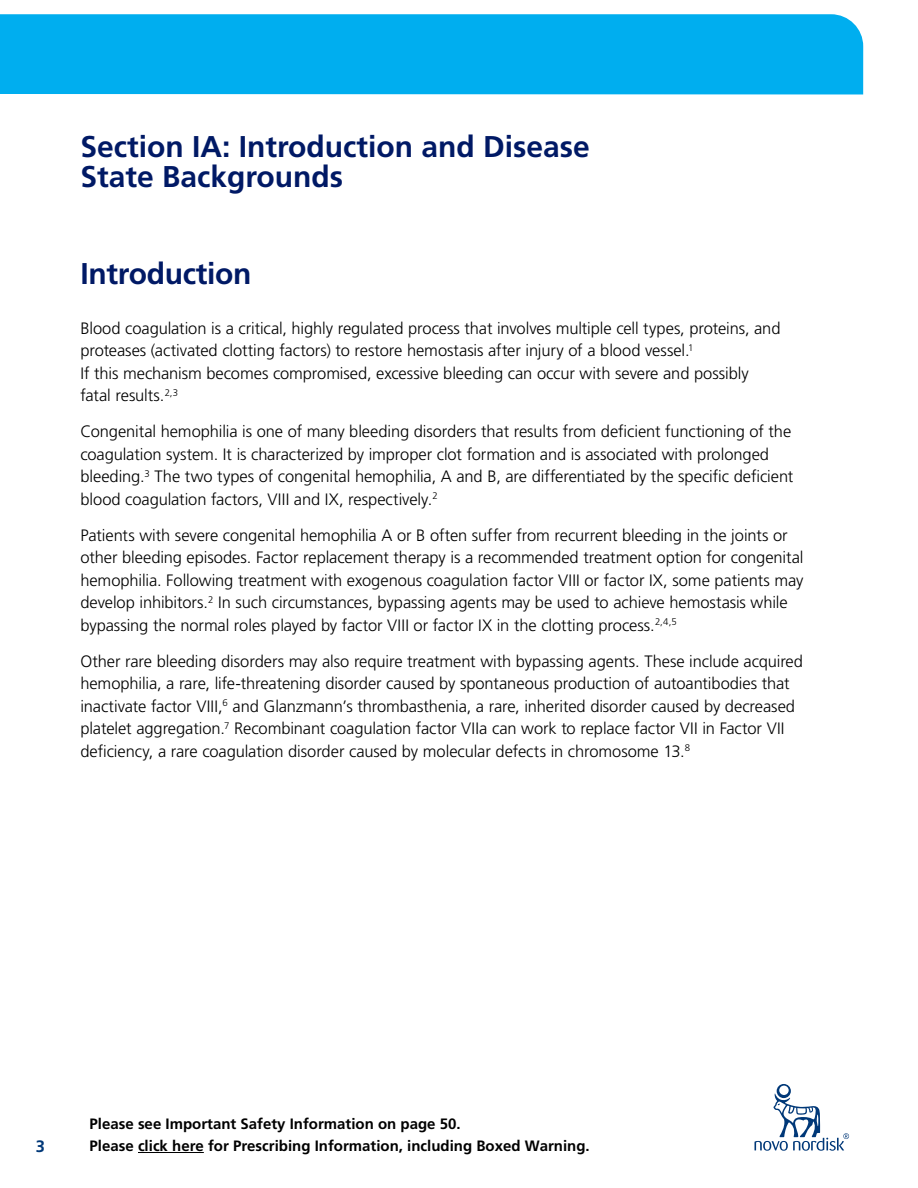
<style>
.page{position:relative;width:918px;height:1188px;background:#fff}
.page>*{position:absolute;margin:0;border:0;box-sizing:border-box;transform-origin:0 0}
.t1{font:700 30px/30px "Frutiger LT Std";color:#001965}
.t2{font:300 16.5px/22.5px "Frutiger LT Std";letter-spacing:-.005em;color:#000}
.t3{font:700 16.5px "Frutiger LT Std";color:#003878}
.t4{font:700 15px/22.5px "Frutiger LT Std";color:#000}
</style>
<div class="page">
<svg style="left:754px;top:1084px;width:95px;height:67px"></svg>
<div style="left:0;top:14px;width:863px;height:81px;background:#00aeef"></div>
<hr style="left:138px;top:1152px;width:66px;height:1px;background:#000">
<h1 class="t1" style="left:80px;top:132px;width:511px">Section IA: Introduction and Disease<br>State Backgrounds</h1>
<h1 class="t1" style="left:80px;top:259px;width:173px">Introduction</h1>
<p class="t2" style="left:80px;top:317px;width:702px">Blood coagulation is a critical, highly regulated process that involves multiple cell types, proteins, and proteases (activated clotting factors) to restore hemostasis after injury of a blood vessel.<sup>1<br></sup>If this mechanism becomes compromised, excessive bleeding can occur with severe and possibly fatal results.<sup>2,3</sup></p>
<p class="t2" style="left:80px;top:421px;width:715px">Congenital hemophilia is one of many bleeding disorders that results from deficient functioning of the coagulation system. It is characterized by improper clot formation and is associated with prolonged bleeding.<sup>3</sup> The two types of congenital hemophilia, A and B, are differentiated by the specific deficient blood coagulation factors, VIII and IX, respectively.<sup>2</sup></p>
<p class="t2" style="left:80px;top:524px;width:725px">Patients with severe congenital hemophilia A or B often suffer from recurrent bleeding in the joints or other bleeding episodes. Factor replacement therapy is a recommended treatment option for congenital hemophilia. Following treatment with exogenous coagulation factor VIII or factor IX, some patients may develop inhibitors.<sup>2</sup> In such circumstances, bypassing agents may be used to achieve hemostasis while bypassing the normal roles played by factor VIII or factor IX in the clotting process.<sup>2,4,5</sup></p>
<p class="t2" style="left:80px;top:650px;width:724px">Other rare bleeding disorders may also require treatment with bypassing agents. These include acquired hemophilia, a rare, life-threatening disorder caused by spontaneous production of autoantibodies that inactivate factor VIII,<sup>6</sup> and Glanzmann’s thrombasthenia, a rare, inherited disorder caused by decreased platelet aggregation.<sup>7</sup> Recombinant coagulation factor VIIa can work to replace factor VII in Factor VII deficiency, a rare coagulation disorder caused by molecular defects in chromosome 13.<sup>8</sup></p>
<p class="t3" style="left:36px;top:1136px;width:11px">3</p>
<p class="t4" style="left:90px;top:1112px;width:502px">Please see Important Safety Information on page 50.<br>Please click here for Prescribing Information, including Boxed Warning.</p>
</div>
